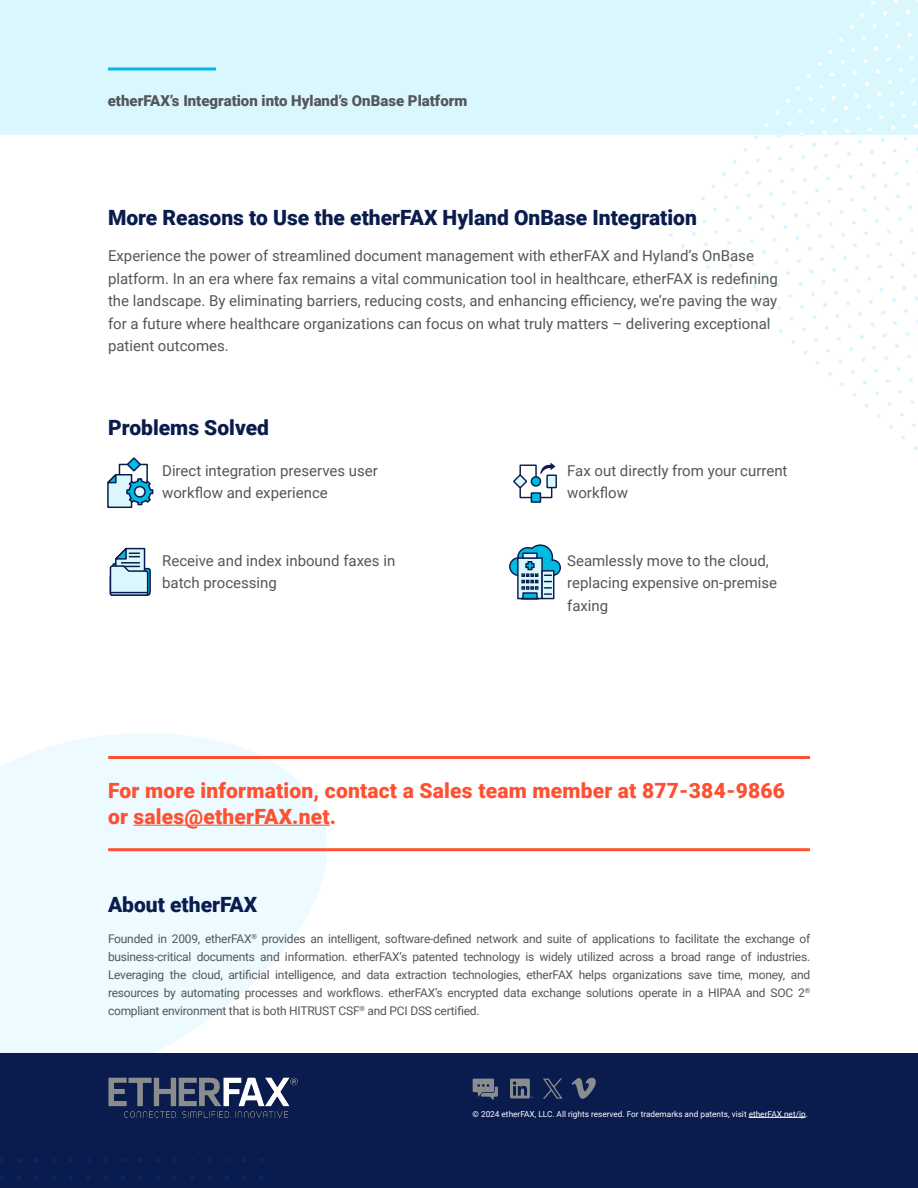
<style>
.page{position:relative;width:918px;height:1188px;background:#fff}
.page>*{position:absolute;margin:0;border:0;box-sizing:border-box;transform-origin:0 0}
.t1{font:900 21px "Roboto";color:#0a1c4d}
.t2{font:900 21px/25.2px "Roboto";letter-spacing:.01em;color:#ff5031}
.t3{font:15px/22.5px "Roboto";color:#53565a}
.t4{font:900 15px "Roboto";color:#53565a}
.t5{font:12px/18px "Roboto";letter-spacing:-.02em;color:#53565a;text-align:justify}
.t6{font:8.25px "Roboto";color:#fff}
</style>
<div class="page">
<img style="left:0;top:0;width:918px;height:463px">
<hr style="left:108px;top:68px;width:108px;height:2px;background:#00bbe2">
<svg style="left:0;top:733px;width:336px;height:320px;fill:#edfaff"></svg>
<div style="left:0;top:1053px;width:918px;height:135px;background:#0a1c4d"></div>
<hr style="left:134px;top:825px;width:196px;height:1px;background:#ff5031">
<hr style="left:108px;top:756px;width:702px;height:3px;background:#ff5031">
<hr style="left:108px;top:848px;width:702px;height:3px;background:#ff5031">
<hr style="left:749px;top:1117px;width:57px;height:1px;background:#fff">
<img style="left:96px;top:1066px;width:211px;height:61px">
<svg style="left:473px;top:1079px;width:25px;height:21px"></svg>
<svg style="left:510px;top:1079px;width:24px;height:20px"></svg>
<svg style="left:543px;top:1079px;width:20px;height:20px"></svg>
<svg style="left:571px;top:1078px;width:25px;height:21px"></svg>
<svg style="left:107px;top:463px;width:47px;height:46px"></svg>
<svg style="left:128px;top:458px;width:12px;height:13px"></svg>
<div style="left:127px;top:457px;width:14px;height:14px;border:2px solid #0a1c4d;border-radius:6px"></div>
<svg style="left:109px;top:547px;width:42px;height:49px;background:#a8c3d2"></svg>
<hr style="left:111px;top:592px;width:37px;height:1px;background:#0a1c4d">
<svg style="left:514px;top:475px;width:12px;height:13px"></svg>
<div style="left:513px;top:474px;width:14px;height:14px;border:1px solid #0a1c4d;border-radius:6px"></div>
<div style="left:531px;top:493px;width:9px;height:9px;background:#00bae3"></div>
<div style="left:531px;top:492px;width:10px;height:11px;border:1px solid #0a1c4d"></div>
<div style="left:546px;top:475px;width:11px;height:13px;border:1px solid #0a1c4d"></div>
<svg style="left:519px;top:463px;width:37px;height:36px"></svg>
<svg style="left:509px;top:544px;width:52px;height:56px"></svg>
<p class="t4" style="left:108px;top:90px;width:361px">etherFAX’s Integration into Hyland’s OnBase Platform</p>
<h1 class="t1" style="left:108px;top:203px;width:590px">More Reasons to Use the etherFAX Hyland OnBase Integration</h1>
<p class="t3" style="left:108px;top:244px;width:671px">Experience the power of streamlined document management with etherFAX and Hyland’s OnBase platform. In an era where fax remains a vital communication tool in healthcare, etherFAX is redefining the landscape. By eliminating barriers, reducing costs, and enhancing efficiency, we’re paving the way for a future where healthcare organizations can focus on what truly matters – delivering exceptional patient outcomes.</p>
<h1 class="t1" style="left:108px;top:413px;width:162px">Problems Solved</h1>
<p class="t3" style="left:162px;top:459px;width:217px">Direct integration preserves user workflow and experience</p>
<p class="t3" style="left:162px;top:549px;width:235px">Receive and index inbound faxes in batch processing</p>
<p class="t3" style="left:567px;top:459px;width:222px">Fax out directly from your current workflow</p>
<p class="t3" style="left:567px;top:549px;width:211px">Seamlessly move to the cloud, replacing expensive on-premise faxing</p>
<h1 class="t2" style="left:108px;top:778px;width:678px">For more information, contact a Sales team member at 877-384-9866 or sales@etherFAX.net.</h1>
<h1 class="t1" style="left:108px;top:889px;width:151px">About etherFAX</h1>
<p class="t5" style="left:108px;top:929px;width:704px">Founded in 2009, etherFAX<sup>®</sup> provides an intelligent, software-defined network and suite of applications to facilitate the exchange of business-critical documents and information. etherFAX’s patented technology is widely utilized across a broad range of industries.<br>Leveraging the cloud, artificial intelligence, and data extraction technologies, etherFAX helps organizations save time, money, and resources by automating processes and workflows. etherFAX’s encrypted data exchange solutions operate in a HIPAA and SOC 2<sup>® </sup>compliant environment that is both HITRUST CSF<sup>®</sup> and PCI DSS certified.</p>
<p class="t6" style="left:472px;top:1108px;width:337px">© 2024 etherFAX, LLC. All rights reserved. For trademarks and patents, visit etherFAX.net/ip.</p>
</div>
